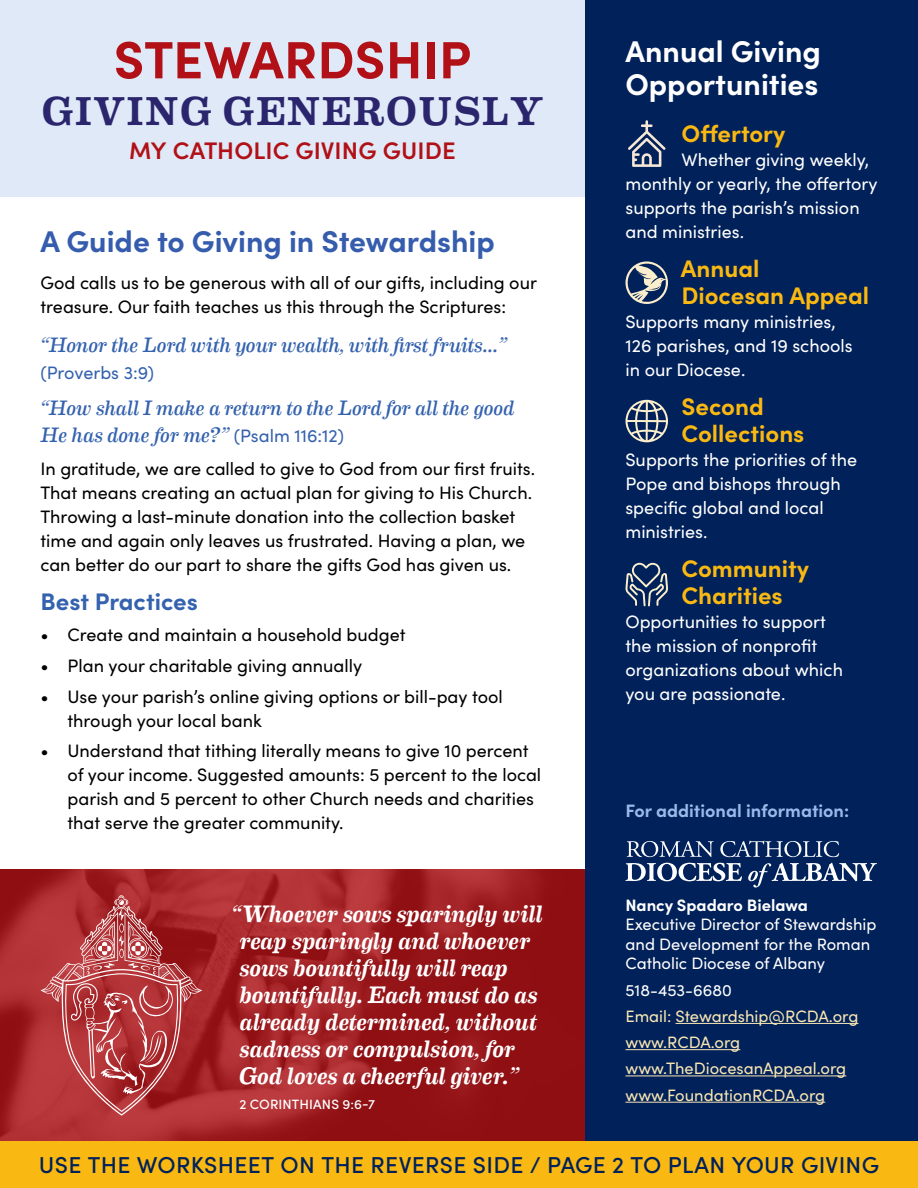
<style>
.page{position:relative;width:918px;height:1188px;background:#fff}
.page>*{position:absolute;margin:0;border:0;box-sizing:border-box;transform-origin:0 0}
.H1{font:700 52.5px "Sofia Pro";color:#b11116}
.H1-2{font:500 40.5px "Eames Century Modern";letter-spacing:.03em;color:#2a256d}
.H2_-_A_guide_to_givi{font:700 30px "Sofia Pro";color:#355cad}
.H2_-_Annual_giving_o{font:700 30px/33px "Sofia Pro";color:#fff}
.t1{font:italic 500 24px/27px "Eames Century Modern";letter-spacing:-.005em;color:#fff}
.H3_-_Giving_Opp_head{font:700 24px/27px "Sofia Pro";color:#fab812}
.H1-3{font:600 24px "Sofia Pro";letter-spacing:.005em;color:#b11116}
.H3_-_Best_practices{font:700 24px "Sofia Pro";color:#3462ae}
.H2_-_Use_this_worksh{font:500 23.1px "Sofia Pro";letter-spacing:.015em;color:#002159}
.t2{font:italic 21px/27px "Eames Century Modern";color:#3462ae}
.P_-_12_16{font:18px/24px "Sofia Pro";color:#000}
.P_-_12_16_-_White{font:18px/24px "Sofia Pro";color:#fff}
.H4_-_For_addtional{font:700 18px "Sofia Pro";color:#99b9e8}
.t3{font:18px "Sofia Pro";letter-spacing:-.005em;color:#3462ae}
.t4{font:16.5px/19.5px "Sofia Pro";color:#fff}
.t5{font:16.5px "Sofia Pro";color:#f9e6b3}
.t6{font:500 13.5px "Sofia Pro";letter-spacing:.01em;color:#fff}
.s1{font-family:"Sofia Pro";font-style:normal;font-size:18px}
.s2{font-weight:700}
</style>
<div class="page">
<div style="left:0;top:0;width:585px;height:197px;background:#dfe9f7"></div>
<svg style="left:0;top:870px;width:585px;height:271px;background:#9d1d21"></svg>
<svg style="left:41px;top:895px;width:161px;height:221px;background:#b64549"></svg>
<div style="left:585px;top:0;width:333px;height:1141px;background:#002159"></div>
<svg style="left:628px;top:120px;width:38px;height:47px"></svg>
<svg style="left:626px;top:261px;width:42px;height:43px"></svg>
<svg style="left:626px;top:400px;width:42px;height:42px"></svg>
<svg style="left:626px;top:562px;width:42px;height:44px"></svg>
<hr style="left:676px;top:1023px;width:182px;height:1px;background:#f9e6b3">
<hr style="left:626px;top:1049px;width:114px;height:1px;background:#f9e6b3">
<hr style="left:626px;top:1076px;width:220px;height:1px;background:#f9e6b3">
<hr style="left:626px;top:1102px;width:199px;height:1px;background:#f9e6b3">
<svg style="left:627px;top:841px;width:87px;height:16px"></svg>
<svg style="left:720px;top:841px;width:119px;height:16px"></svg>
<svg style="left:625px;top:863px;width:117px;height:18px"></svg>
<svg style="left:748px;top:863px;width:129px;height:25px"></svg>
<div style="left:0;top:1141px;width:918px;height:47px;background:#fab812"></div>
<h1 class="H1" style="left:114px;top:19px;width:359px">STEWARDSHIP</h1>
<h1 class="H1-2" style="left:42px;top:81px;width:503px">GIVING GENEROUSLY</h1>
<h1 class="H1-3" style="left:129px;top:133px;width:328px">MY CATHOLIC GIVING GUIDE</h1>
<h2 class="H2_-_A_guide_to_givi" style="left:40px;top:218px;width:456px">A Guide to Giving in Stewardship</h2>
<p class="P_-_12_16" style="left:40px;top:270px;width:498px">God calls us to be generous with all of our gifts, including our treasure. Our faith teaches us this through the Scriptures:</p>
<p class="t2" style="left:40px;top:330px;width:468px">“Honor the Lord with your wealth, with first fruits…”</p>
<p class="t3" style="left:40px;top:360px;width:115px">(Proverbs 3:9)</p>
<p class="t2" style="left:40px;top:393px;width:475px">“How shall I make a return to the Lord for all the good<br>He has done for me?” <span class="s1">(Psalm 116:12)</span></p>
<p class="P_-_12_16" style="left:40px;top:456px;width:496px">In gratitude, we are called to give to God from our first fruits.<br>That means creating an actual plan for giving to His Church.<br>Throwing a last-minute donation into the collection basket time and again only leaves us frustrated. Having a plan, we can better do our part to share the gifts God has given us.</p>
<h3 class="H3_-_Best_practices" style="left:40px;top:584px;width:159px">Best Practices</h3>
<p class="P_-_12_16" style="left:40px;top:622px;width:367px">• Create and maintain a household budget</p>
<p class="P_-_12_16" style="left:40px;top:653px;width:323px">• Plan your charitable giving annually</p>
<p class="P_-_12_16" style="left:68px;top:683px;width:437px;text-indent:-27px">• Use your parish’s online giving options or bill-pay tool through your local bank</p>
<p class="P_-_12_16" style="left:68px;top:738px;width:475px;text-indent:-27px">• Understand that tithing literally means to give 10 percent of your income. Suggested amounts: 5 percent to the local parish and 5 percent to other Church needs and charities that serve the greater community.</p>
<p class="t1" style="left:232px;top:899px;width:313px">“Whoever sows sparingly will reap sparingly and whoever sows bountifully will reap bountifully. Each must do as already determined, without sadness or compulsion, for<br>God loves a cheerful giver.”</p>
<p class="t6" style="left:239px;top:1094px;width:137px">2 CORINTHIANS 9:6-7</p>
<h2 class="H2_-_Annual_giving_o" style="left:626px;top:33px;width:197px">Annual Giving<br>Opportunities</h2>
<h3 class="H3_-_Giving_Opp_head" style="left:682px;top:119px;width:105px">Offertory</h3>
<p class="P_-_12_16_-_White" style="left:626px;top:147px;width:254px;text-indent:56px">Whether giving weekly, monthly or yearly, the offertory supports the parish’s mission and ministries.</p>
<h3 class="H3_-_Giving_Opp_head" style="left:681px;top:254px;width:190px">Annual<br>Diocesan Appeal</h3>
<p class="P_-_12_16_-_White" style="left:626px;top:309px;width:229px">Supports many ministries,<br>126 parishes, and 19 schools in our Diocese.</p>
<h3 class="H3_-_Giving_Opp_head" style="left:682px;top:392px;width:124px">Second<br>Collections</h3>
<p class="P_-_12_16_-_White" style="left:626px;top:447px;width:233px">Supports the priorities of the<br>Pope and bishops through specific global and local ministries.</p>
<h3 class="H3_-_Giving_Opp_head" style="left:682px;top:554px;width:129px">Community<br>Charities</h3>
<p class="P_-_12_16_-_White" style="left:626px;top:609px;width:219px">Opportunities to support the mission of nonprofit organizations about which you are passionate.</p>
<h4 class="H4_-_For_addtional" style="left:626px;top:797px;width:225px">For additional information:</h4>
<p class="t4" style="left:625px;top:894px;width:252px"><span class="s2">Nancy Spadaro Bielawa<br></span>Executive Director of Stewardship and Development for the Roman<br>Catholic Diocese of Albany</p>
<p class="t4" style="left:625px;top:979px;width:108px">518-453-6680</p>
<p class="t5" style="left:625px;top:1004px;width:234px">Email: Stewardship@RCDA.org</p>
<p class="t5" style="left:625px;top:1030px;width:116px">www.RCDA.org</p>
<p class="t5" style="left:625px;top:1056px;width:222px">www.TheDiocesanAppeal.org</p>
<p class="t5" style="left:625px;top:1083px;width:201px">www.FoundationRCDA.org</p>
<h2 class="H2_-_Use_this_worksh" style="left:39px;top:1148px;width:842px">USE THE WORKSHEET ON THE REVERSE SIDE / PAGE 2 TO PLAN YOUR GIVING</h2>
</div>
